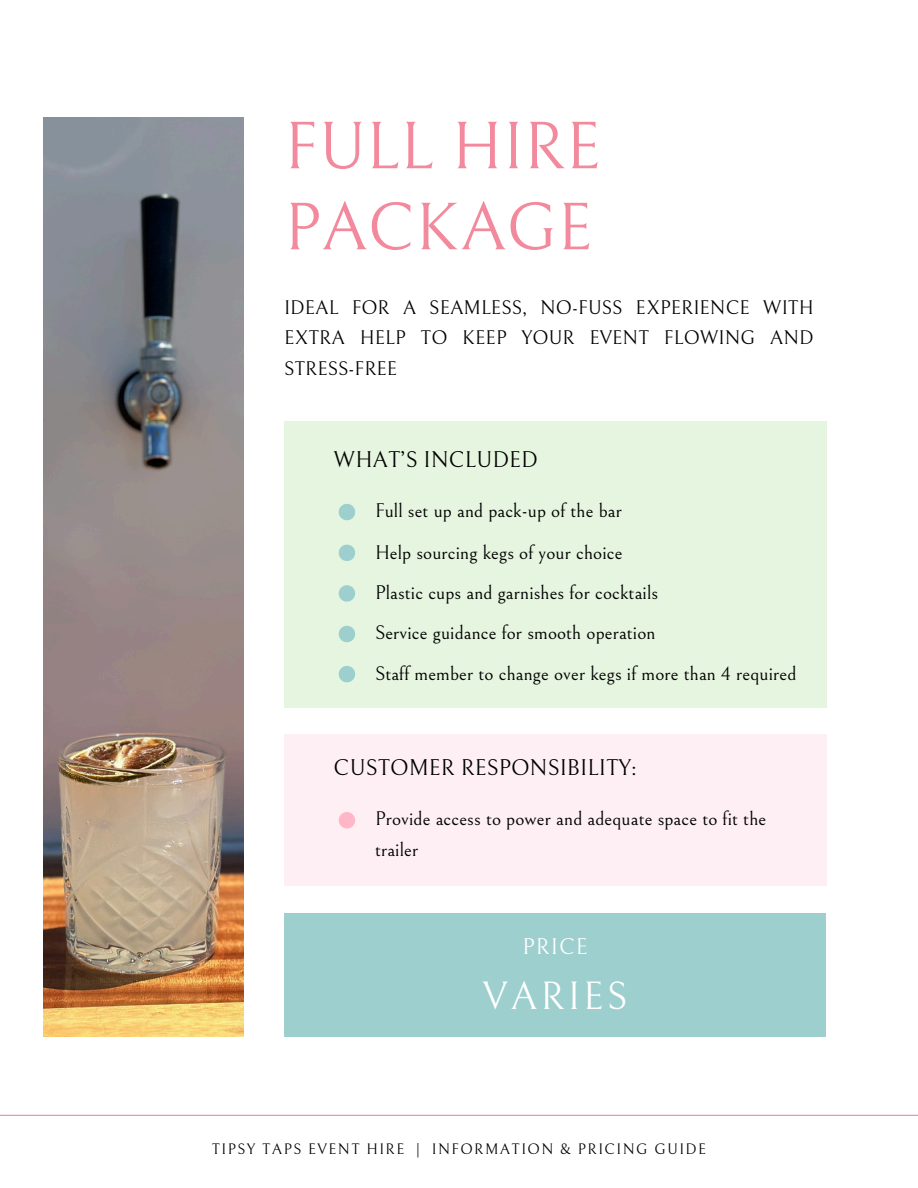
<style>
.page{position:relative;width:918px;height:1188px;background:#fff}
.page>*{position:absolute;margin:0;border:0;box-sizing:border-box;transform-origin:0 0}
.t1{font:67.5px/81px "Bellefair";color:#f2899c}
.t2{font:39px "Bellefair";letter-spacing:.08em;color:#fff}
.t3{font:22.5px "Bellefair";letter-spacing:.005em;color:#000}
.t4{font:22.5px "Bellefair";letter-spacing:.05em;color:#fff}
.t5{font:19.5px/30.3px "Bellefair";letter-spacing:.005em;color:#000;text-align:justify}
.t6{font:15px "Bellefair";letter-spacing:.1em;color:#000}
</style>
<div class="page">
<img style="left:43px;top:118px;width:201px;height:919px">
<div style="left:284px;top:421px;width:542px;height:286px;background:#e6f5df"></div>
<div style="left:284px;top:913px;width:542px;height:123px;background:#9ccfce"></div>
<hr style="left:0;top:1115px;width:918px;height:1px;background:#f2899c">
<div style="left:284px;top:734px;width:542px;height:152px;background:#feeff4"></div>
<svg style="left:338px;top:812px;width:17px;height:17px"></svg>
<svg style="left:338px;top:625px;width:18px;height:18px"></svg>
<svg style="left:338px;top:503px;width:18px;height:18px"></svg>
<svg style="left:338px;top:585px;width:18px;height:17px"></svg>
<svg style="left:338px;top:544px;width:18px;height:17px"></svg>
<svg style="left:338px;top:666px;width:18px;height:17px"></svg>
<h1 class="t1" style="left:284px;top:108px;width:318px">FULL HIRE<br>PACKAGE</h1>
<p class="t5" style="left:284px;top:293px;width:531px">IDEAL FOR A SEAMLESS, NO-FUSS EXPERIENCE WITH EXTRA HELP TO KEEP YOUR EVENT FLOWING AND STRESS-FREE</p>
<h5 class="t3" style="left:334px;top:448px;width:206px">WHAT’S INCLUDED</h5>
<h4 class="t5" style="left:375px;top:497px;width:248px">Full set up and pack-up of the bar</h4>
<h3 class="t5" style="left:375px;top:538px;width:249px">Help sourcing kegs of your choice</h3>
<p class="t5" style="left:375px;top:578px;width:285px">Plastic cups and garnishes for cocktails</p>
<p class="t5" style="left:375px;top:618px;width:282px">Service guidance for smooth operation</p>
<h5 class="t5" style="left:375px;top:659px;width:423px">Staff member to change over kegs if more than 4 required</h5>
<h5 class="t3" style="left:334px;top:755px;width:305px">CUSTOMER RESPONSIBILITY:</h5>
<h5 class="t5" style="left:375px;top:804px;width:393px">Provide access to power and adequate space to fit the trailer</h5>
<h5 class="t4" style="left:522px;top:935px;width:67px">PRICE</h5>
<p class="t2" style="left:483px;top:975px;width:146px">VARIES</p>
<p class="t6" style="left:212px;top:1141px;width:496px">TIPSY TAPS EVENT HIRE | INFORMATION &amp; PRICING GUIDE</p>
</div>
